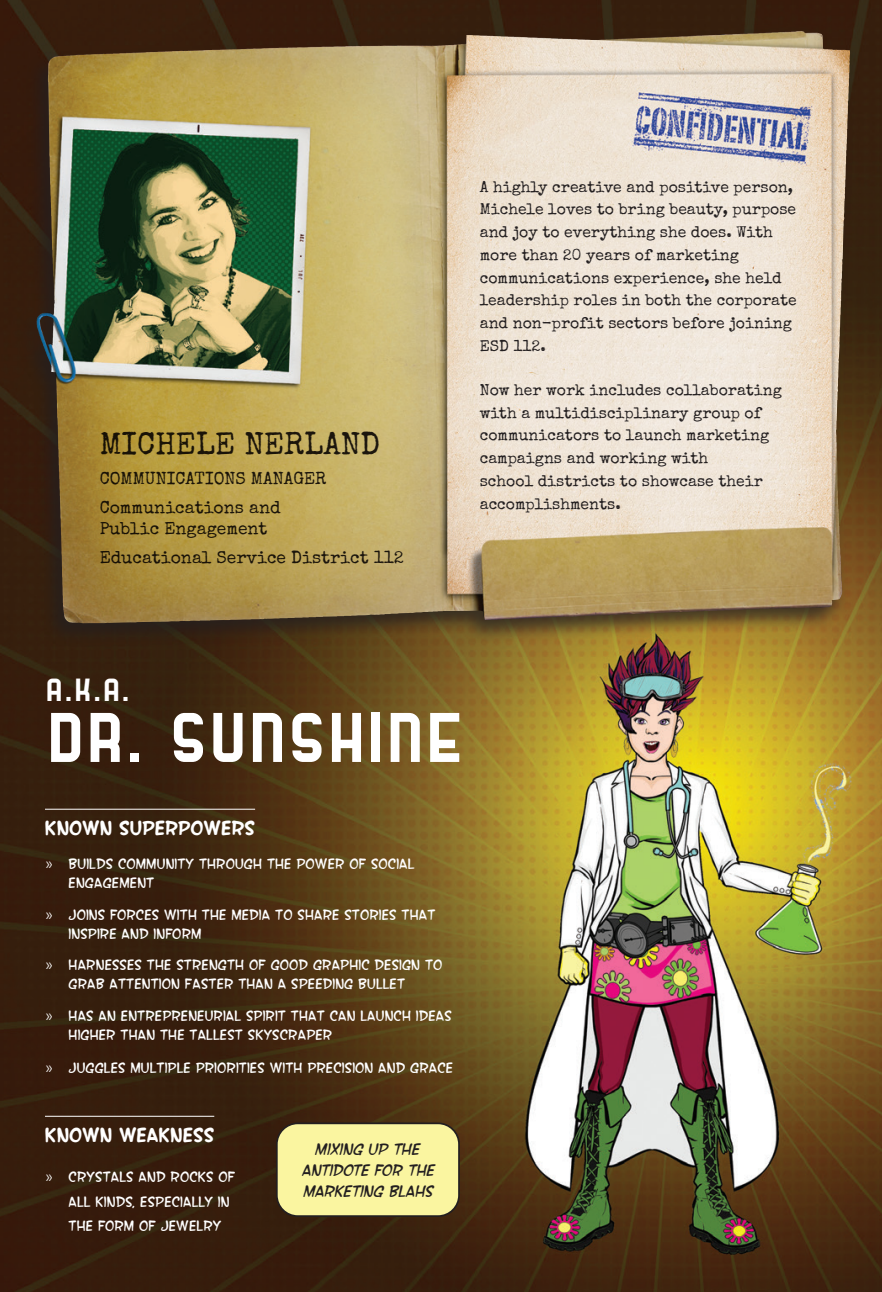
<style>
.page{position:relative;width:882px;height:1292px;background:#fff}
.page>*{position:absolute;margin:0;border:0;box-sizing:border-box;transform-origin:0 0}
.subhead{font:61.25px "Stadium";letter-spacing:-.03em;color:#fff}
.t1{font:31.5px "Special Elite";color:#231f20}
.subhead-2{font:28px "Stadium";color:#fff}
.Header_-_District{font:700 21px "SF Wonder Comic";color:#fff}
.t2{font:17.5px/28.9px "Special Elite";color:#231f20}
.Bulleted_Menu_List{font:italic 17.5px/21px "SF Wonder Comic";color:#231f20;text-align:center}
.body1{font:15.75px/22.8px "Special Elite";color:#231f20}
.t3{font:15.75px/18.9px "SF Wonder Comic";letter-spacing:.01em;color:#fff}
.s1{font-family:"Frutiger LT Std";font-weight:300}
</style>
<div class="page">
<img style="left:0;top:0;width:882px;height:1292px">
<div style="left:15px;top:27px;width:841px;height:620px;background:#231f20;opacity:.75"></div>
<img style="left:49px;top:31px;width:747px;height:30px">
<hr style="left:45px;top:809px;width:210px;height:1px;background:#fff">
<hr style="left:45px;top:1116px;width:169px;height:1px;background:#fff">
<div style="left:277px;top:1123px;width:182px;height:93px;background:#faf5a0;border-radius:21px"></div>
<div style="left:276px;top:1122px;width:184px;height:95px;border:2px solid #231f20;border-radius:21px"></div>
<h2 class="t1" style="left:100px;top:424px;width:282px">MICHELE NERLAND</h2>
<p class="t2" style="left:100px;top:464px;width:228px">COMMUNICATIONS MANAGER<br>Communications and</p>
<p class="t2" style="left:100px;top:514px;width:306px">Public Engagement<br>Educational Service District 112</p>
<p class="body1" style="left:480px;top:175px;width:318px">A highly creative and positive person, Michele loves to bring beauty, purpose and joy to everything she does. With more than 20 years of marketing communications experience, she held leadership roles in both the corporate and non-profit sectors before joining ESD 112.</p>
<p class="body1" style="left:480px;top:378px;width:304px">Now her work includes collaborating with a multidisciplinary group of communicators to launch marketing campaigns and working with<br>school districts to showcase their accomplishments.</p>
<p class="subhead-2" style="left:45px;top:675px;width:87px">A.K.A.</p>
<p class="subhead" style="left:45px;top:707px;width:422px">DR. SUNSHINE</p>
<p class="Header_-_District" style="left:45px;top:814px;width:212px">KNOWN SUPERPOWERS</p>
<p class="t3" style="left:69px;top:853px;width:347px;text-indent:-24px"><span class="s1">»</span> BUILDS COMMUNITY THROUGH THE POWER OF SOCIAL<br>ENGAGEMENT</p>
<p class="t3" style="left:69px;top:904px;width:368px;text-indent:-24px"><span class="s1">»</span> JOINS FORCES WITH THE MEDIA TO SHARE STORIES THAT<br>INSPIRE AND INFORM</p>
<p class="t3" style="left:69px;top:954px;width:375px;text-indent:-24px"><span class="s1">»</span> HARNESSES THE STRENGTH OF GOOD GRAPHIC DESIGN TO<br>GRAB ATTENTION FASTER THAN A SPEEDING BULLET</p>
<p class="t3" style="left:69px;top:1005px;width:385px;text-indent:-24px"><span class="s1">»</span> HAS AN ENTREPRENEURIAL SPIRIT THAT CAN LAUNCH IDEAS<br>HIGHER THAN THE TALLEST SKYSCRAPER</p>
<p class="t3" style="left:45px;top:1057px;width:410px"><span class="s1">»</span> JUGGLES MULTIPLE PRIORITIES WITH PRECISION AND GRACE</p>
<p class="Header_-_District" style="left:45px;top:1121px;width:171px">KNOWN WEAKNESS</p>
<p class="t3" style="left:69px;top:1163px;width:168px;line-height:24.5px;text-indent:-24px"><span class="s1">»</span> CRYSTALS AND ROCKS OF<br>ALL KINDS, ESPECIALLY IN<br>THE FORM OF JEWELRY</p>
<p class="Bulleted_Menu_List" style="left:302px;top:1137px;width:134px">MIXING UP THE<br>ANTIDOTE FOR THE<br>MARKETING BLAHS</p>
</div>
